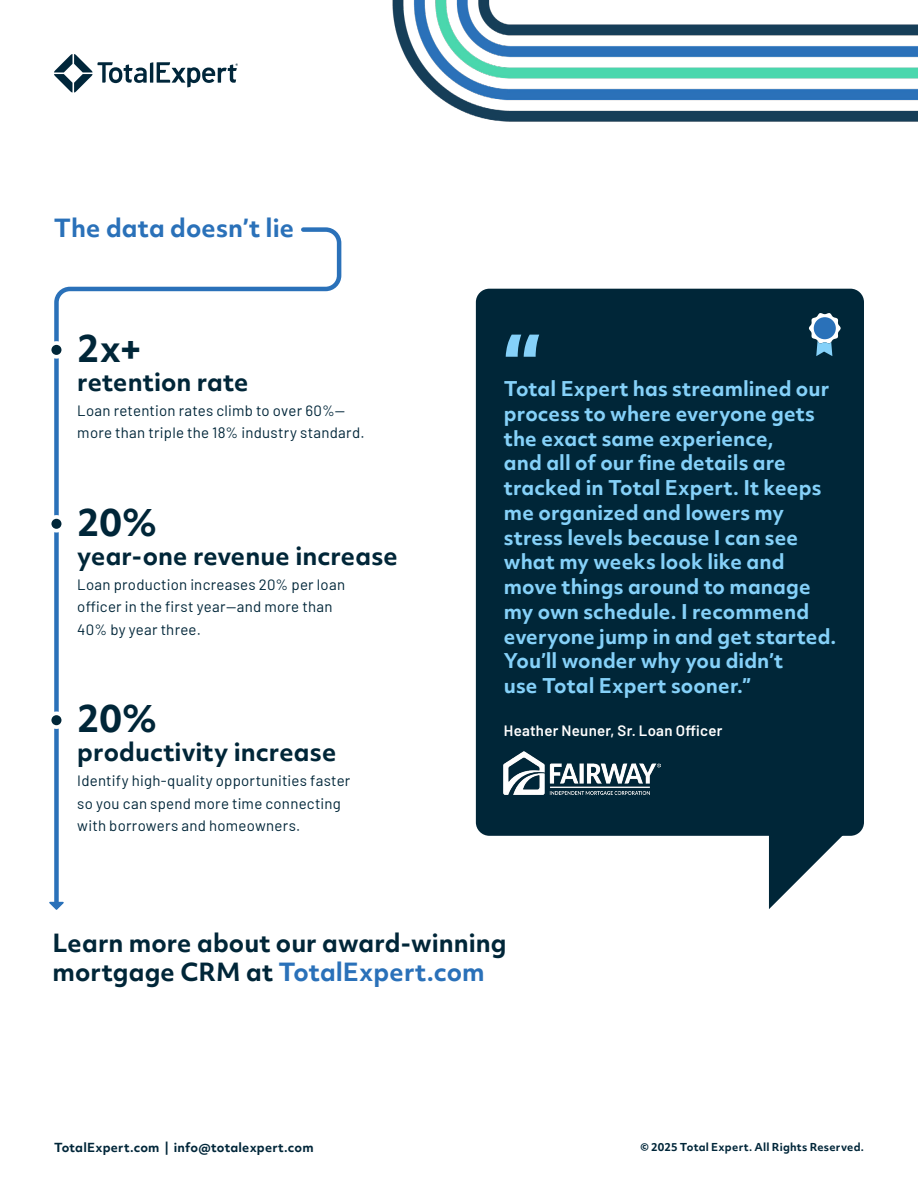
<style>
.page{position:relative;width:918px;height:1188px;background:#fff}
.page>*{position:absolute;margin:0;border:0;box-sizing:border-box;transform-origin:0 0}
.t1{font:700 88.5px "Objektiv Mk 2";color:#85d1f9}
.t2{font:700 36px "Objektiv Mk 2";color:#002638}
.t3{font:700 24px/28.8px "Objektiv Mk 2";letter-spacing:.005em;color:#002638}
.t4{font:700 24px "Objektiv Mk 2";letter-spacing:.005em;color:#2a71b9}
.t5{font:700 19.5px/24.8px "Objektiv Mk 2";letter-spacing:.005em;color:#85d1f9}
.t6{font:15px/22.5px "Barlow";letter-spacing:.015em;color:#002639}
.t7{font:600 15px "Barlow";letter-spacing:.02em;color:#fff}
.t8{font:700 12px "Objektiv Mk 2";letter-spacing:.02em;color:#002639}
.t9{font:700 10.5px "Objektiv Mk 2";letter-spacing:.025em;color:#002639}
.s1{color:#2a71b9}
</style>
<div class="page">
<svg style="left:54px;top:54px;width:184px;height:39px"></svg>
<img style="left:392px;top:0;width:526px;height:122px">
<svg style="left:54px;top:227px;width:288px;height:673px"></svg>
<div style="left:48px;top:341px;width:17px;height:18px;background:#fff;border-radius:50%"></div>
<div style="left:51px;top:345px;width:10px;height:10px;background:#002638;border-radius:50%"></div>
<svg style="left:49px;top:900px;width:15px;height:10px"></svg>
<div style="left:48px;top:515px;width:17px;height:18px;background:#fff;border-radius:50%"></div>
<div style="left:51px;top:519px;width:10px;height:10px;background:#002638;border-radius:50%"></div>
<div style="left:48px;top:711px;width:17px;height:18px;background:#fff;border-radius:50%"></div>
<div style="left:51px;top:715px;width:10px;height:10px;background:#002638;border-radius:50%"></div>
<svg style="left:769px;top:835px;width:86px;height:74px"></svg>
<div style="left:476px;top:289px;width:388px;height:547px;background:#002638;border-radius:14px"></div>
<svg style="left:809px;top:313px;width:32px;height:43px"></svg>
<img style="left:504px;top:752px;width:157px;height:43px">
<p class="t4" style="left:54px;top:211px;width:242px">The data doesn’t lie</p>
<h2 class="t2" style="left:77px;top:323px;width:66px">2x+</h2>
<p class="t3" style="left:77px;top:367px;width:173px">retention rate</p>
<p class="t6" style="left:77px;top:398px;width:289px">Loan retention rates climb to over 60%— more than triple the 18% industry standard.</p>
<h2 class="t2" style="left:77px;top:497px;width:81px">20%</h2>
<p class="t3" style="left:77px;top:541px;width:322px">year-one revenue increase</p>
<p class="t6" style="left:77px;top:572px;width:269px">Loan production increases 20% per loan officer in the first year—and more than<br>40% by year three.</p>
<h2 class="t2" style="left:77px;top:693px;width:81px">20%</h2>
<p class="t3" style="left:77px;top:737px;width:261px">productivity increase</p>
<p class="t6" style="left:77px;top:768px;width:275px">Identify high-quality opportunities faster so you can spend more time connecting with borrowers and homeowners.</p>
<h1 class="t1" style="left:503px;top:306px;width:40px">“</h1>
<p class="t5" style="left:504px;top:376px;width:334px">Total Expert has streamlined our process to where everyone gets the exact same experience,<br>and all of our fine details are tracked in Total Expert. It keeps me organized and lowers my stress levels because I can see what my weeks look like and move things around to manage my own schedule. I recommend everyone jump in and get started.<br>You’ll wonder why you didn’t<br>use Total Expert sooner.”</p>
<p class="t7" style="left:504px;top:720px;width:220px">Heather Neuner, Sr. Loan Officer</p>
<p class="t3" style="left:52px;top:928px;width:456px">Learn more about our award-winning mortgage CRM at <span class="s1">TotalExpert.com</span></p>
<p class="t8" style="left:54px;top:1139px;width:261px">TotalExpert.com | info@totalexpert.com</p>
<p class="t9" style="left:640px;top:1140px;width:225px">© 2025 Total Expert. All Rights Reserved.</p>
</div>
